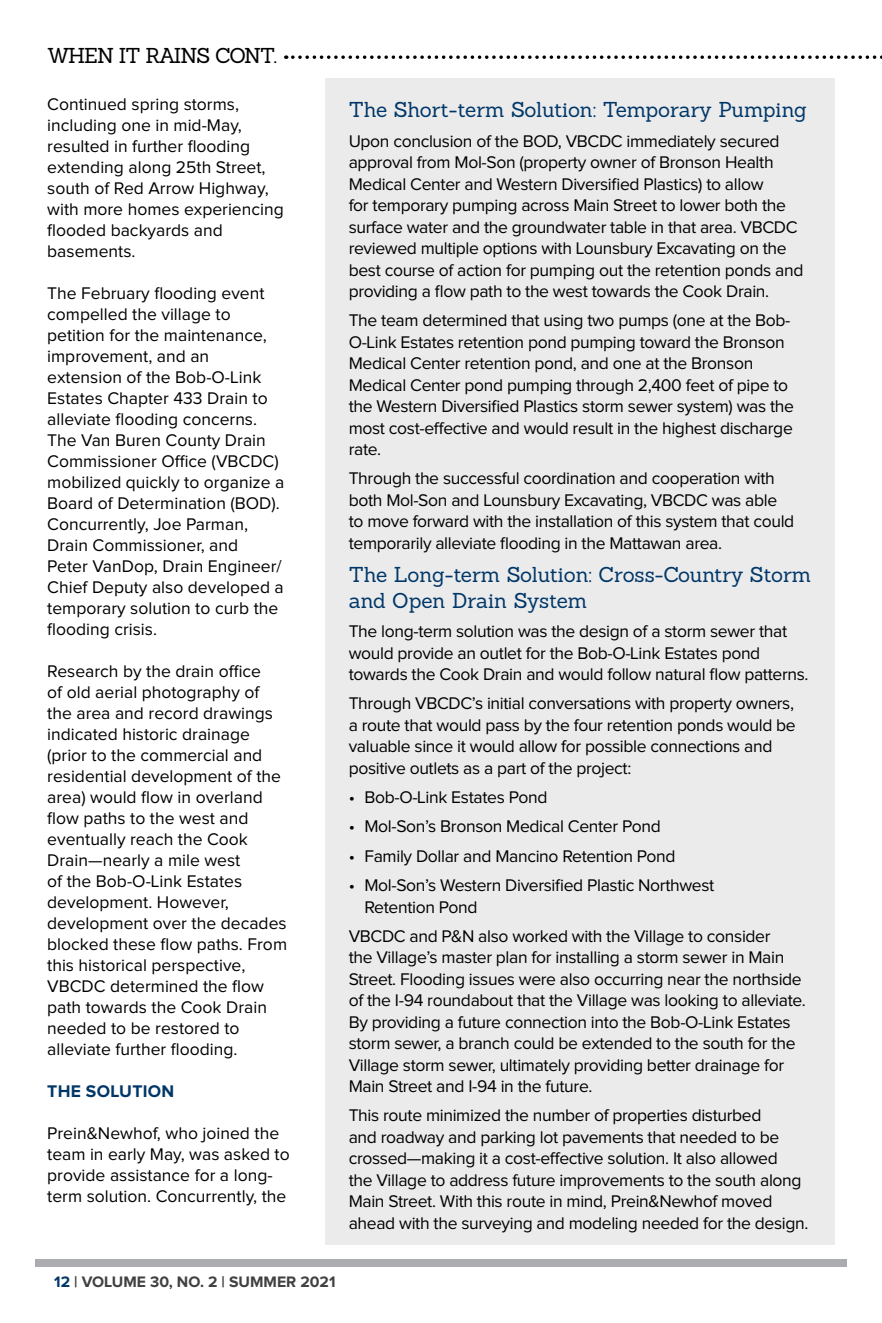
<style>
.page{position:relative;width:882px;height:1323px;background:#fff}
.page>*{position:absolute;margin:0;border:0;box-sizing:border-box;transform-origin:0 0}
.t1{font:21px/25.7px "Sanchez";letter-spacing:-.005em;color:#003768}
.t2{font:21px "Sanchez";letter-spacing:-.06em;color:#000}
.t3{font:17.5px/21.5px "Proxima Nova";letter-spacing:-.02em;color:#000}
.t4{font:17.5px/21px "Proxima Nova";color:#000}
.t5{font:700 17.5px "Proxima Nova";letter-spacing:.015em;color:#003768}
.t6{font:700 15.75px "Proxima Nova";color:#414042}
.s1{color:#003768}
</style>
<div class="page">
<div style="left:35px;top:1259px;width:812px;height:7px;background:#aaacaf"></div>
<div style="left:325px;top:78px;width:510px;height:1166px;background:#ebebec"></div>
<svg style="left:293px;top:55px;width:589px;height:4px"></svg>
<p class="t2" style="left:47px;top:42px;width:231px">WHEN IT RAINS CONT.</p>
<p class="t4" style="left:47px;top:95px;width:238px">Continued spring storms, including one in mid-May, resulted in further flooding extending along 25th Street, south of Red Arrow Highway, with more homes experiencing flooded backyards and basements.</p>
<p class="t4" style="left:47px;top:284px;width:239px">The February flooding event compelled the village to petition for the maintenance, improvement, and an extension of the Bob-O-Link<br>Estates Chapter 433 Drain to alleviate flooding concerns.<br>The Van Buren County Drain<br>Commissioner Office (VBCDC) mobilized quickly to organize a<br>Board of Determination (BOD).<br>Concurrently, Joe Parman,<br>Drain Commissioner, and<br>Peter VanDop, Drain Engineer/<br>Chief Deputy also developed a temporary solution to curb the flooding crisis.</p>
<p class="t4" style="left:47px;top:662px;width:241px">Research by the drain office<br>of old aerial photography of the area and record drawings indicated historic drainage (prior to the commercial and residential development of the area) would flow in overland flow paths to the west and eventually reach the Cook<br>Drain—nearly a mile west<br>of the Bob-O-Link Estates development. However, development over the decades blocked these flow paths. From this historical perspective,<br>VBCDC determined the flow path towards the Cook Drain needed to be restored to alleviate further flooding.</p>
<p class="t5" style="left:47px;top:1083px;width:129px">THE SOLUTION</p>
<p class="t4" style="left:47px;top:1124px;width:244px">Prein&amp;Newhof, who joined the team in early May, was asked to provide assistance for a long&shy;term solution. Concurrently, the</p>
<p class="t1" style="left:349px;top:97px;width:460px">The Short-term Solution: Temporary Pumping</p>
<p class="t3" style="left:349px;top:131px;width:456px">Upon conclusion of the BOD, VBCDC immediately secured approval from Mol-Son (property owner of Bronson Health Medical Center and Western Diversified Plastics) to allow<br>for temporary pumping across Main Street to lower both the surface water and the groundwater table in that area. VBCDC reviewed multiple options with Lounsbury Excavating on the best course of action for pumping out the retention ponds and providing a flow path to the west towards the Cook Drain.</p>
<p class="t3" style="left:349px;top:310px;width:447px">The team determined that using two pumps (one at the Bob-O-Link Estates retention pond pumping toward the Bronson Medical Center retention pond, and one at the Bronson Medical Center pond pumping through 2,400 feet of pipe to the Western Diversified Plastics storm sewer system) was the most cost-effective and would result in the highest discharge rate.</p>
<p class="t3" style="left:349px;top:469px;width:447px">Through the successful coordination and cooperation with both Mol-Son and Lounsbury Excavating, VBCDC was able to move forward with the installation of this system that could temporarily alleviate flooding in the Mattawan area.</p>
<p class="t1" style="left:349px;top:562px;width:464px">The Long-term Solution: Cross-Country Storm and Open Drain System</p>
<p class="t3" style="left:349px;top:621px;width:461px">The long-term solution was the design of a storm sewer that would provide an outlet for the Bob-O-Link Estates pond towards the Cook Drain and would follow natural flow patterns.</p>
<p class="t3" style="left:349px;top:694px;width:449px">Through VBCDC’s initial conversations with property owners, a route that would pass by the four retention ponds would be valuable since it would allow for possible connections and positive outlets as a part of the project:</p>
<p class="t3" style="left:349px;top:787px;width:200px">• Bob-O-Link Estates Pond</p>
<p class="t3" style="left:349px;top:817px;width:314px">• Mol-Son’s Bronson Medical Center Pond</p>
<p class="t3" style="left:349px;top:846px;width:328px">• Family Dollar and Mancino Retention Pond</p>
<p class="t3" style="left:364px;top:875px;width:351px;text-indent:-16px">• Mol-Son’s Western Diversified Plastic Northwest<br>Retention Pond</p>
<p class="t3" style="left:349px;top:926px;width:459px">VBCDC and P&amp;N also worked with the Village to consider<br>the Village’s master plan for installing a storm sewer in Main Street. Flooding issues were also occurring near the northside of the I-94 roundabout that the Village was looking to alleviate.<br>By providing a future connection into the Bob-O-Link Estates storm sewer, a branch could be extended to the south for the Village storm sewer, ultimately providing better drainage for Main Street and I-94 in the future.</p>
<p class="t3" style="left:349px;top:1106px;width:461px">This route minimized the number of properties disturbed<br>and roadway and parking lot pavements that needed to be crossed—making it a cost-effective solution. It also allowed<br>the Village to address future improvements to the south along Main Street. With this route in mind, Prein&amp;Newhof moved ahead with the surveying and modeling needed for the design.</p>
<p class="t6" style="left:54px;top:1274px;width:283px"><span class="s1">12</span> | VOLUME 30, NO. 2 | SUMMER 2021</p>
</div>
